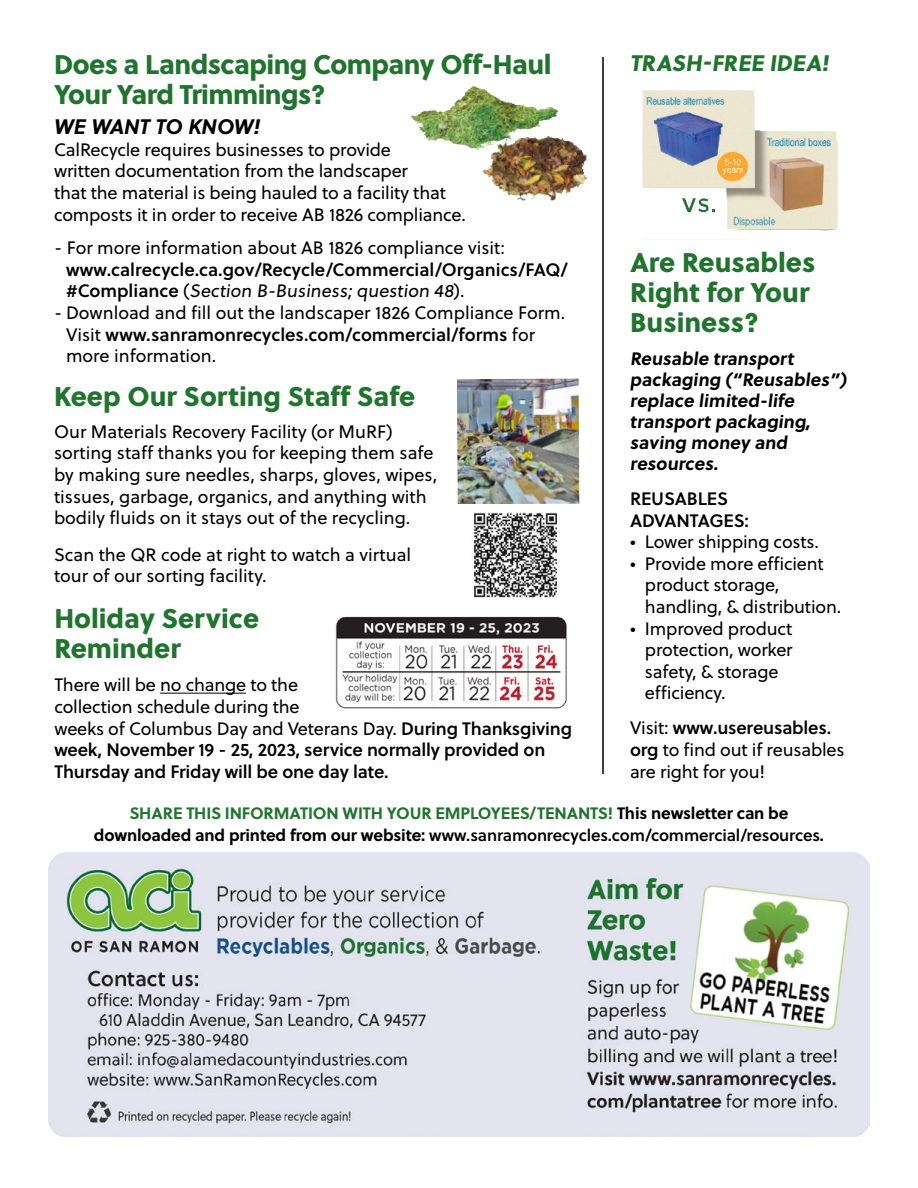
<style>
.page{position:relative;width:918px;height:1188px;background:#fff}
.page>*{position:absolute;margin:0;border:0;box-sizing:border-box;transform-origin:0 0}
.small_header_description{font:27px/30px "Soleil Xb";color:#20742e}
.subhead_1{font:27px "Soleil Xb";letter-spacing:-.02em;color:#20742e}
.headline_2{font:27px "Soleil Xb";color:#20742e}
.small_header_description-2{font:22.5px "Soleil Xb";color:#20742e}
.subhead_1-2{font:italic 700 21px "Soleil";color:#000}
.text_bullet_list{font:18px/21.6px "Soleil";color:#000}
.text{font:18px/21.6px "Soleil";letter-spacing:-.01em;color:#000}
.text-2{font:18px/21.6px "Soleil Sb";letter-spacing:-.01em;color:#000}
.subhead_1-3{font:700 18px/21px "Soleil";color:#000}
.text_bullet_list-2{font:18px "Soleil Sb";color:#000}
.t1{font:16.5px "Soleil Sb";letter-spacing:-.01em;color:#000}
.t2{font:700 16.5px "Soleil";letter-spacing:-.01em;color:#20742e}
.s1{font-family:"Soleil Sb"}
.s2{font-family:"Soleil"}
.s3{color:#000}
.s4{font-family:"Soleil";font-weight:700}
</style>
<div class="page">
<hr style="left:160px;top:693px;width:86px;height:1px;background:#000">
<img style="left:410px;top:86px;width:96px;height:79px">
<img style="left:457px;top:379px;width:122px;height:125px">
<img style="left:474px;top:513px;width:84px;height:85px">
<img style="left:335px;top:616px;width:232px;height:93px">
<img style="left:642px;top:90px;width:195px;height:141px">
<hr style="left:602px;top:57px;width:2px;height:717px;background:#000">
<img style="left:48px;top:852px;width:822px;height:285px">
<h4 class="subhead_1" style="left:54px;top:43px;width:499px">Does a Landscaping Company Off-Haul</h4>
<h4 class="subhead_1" style="left:54px;top:73px;width:273px">Your Yard Trimmings?</h4>
<h4 class="subhead_1-2" style="left:54px;top:111px;width:208px">WE WANT TO KNOW!</h4>
<p class="text" style="left:54px;top:138px;width:339px">CalRecycle requires businesses to provide</p>
<p class="text" style="left:54px;top:160px;width:356px">written documentation from the landscaper</p>
<p class="text" style="left:54px;top:181px;width:393px">that the material is being hauled to a facility that</p>
<p class="text" style="left:54px;top:203px;width:413px">composts it in order to receive AB 1826 compliance.</p>
<p class="text_bullet_list" style="left:54px;top:237px;width:452px">- For more information about AB 1826 compliance visit:</p>
<p class="text_bullet_list-2" style="left:66px;top:256px;width:503px">www.calrecycle.ca.gov/Recycle/Commercial/Organics/FAQ/</p>
<p class="text_bullet_list" style="left:66px;top:280px;width:400px"><span class="s1">#Co m p l i a n ce</span> (Section B-Business; question 48) .</p>
<p class="text_bullet_list" style="left:66px;top:301px;width:501px;text-indent:-12px">- Download and fill out the landscaper 1826 Compliance Form.<br>Visit <span class="s1">www.sanramonrecycles.com/commercial/forms</span> for more information.</p>
<p class="small_header_description" style="left:54px;top:380px;width:363px">Keep Our Sorting Staff Safe</p>
<p class="text_bullet_list" style="left:54px;top:420px;width:340px">Our Materials Recovery Facility (or MuRF)</p>
<p class="text_bullet_list" style="left:54px;top:442px;width:381px">sorting staff thanks you for keeping them safe</p>
<p class="text_bullet_list" style="left:54px;top:463px;width:385px">by making sure needles, sharps, gloves, wipes,</p>
<p class="text_bullet_list" style="left:54px;top:485px;width:374px">tissues, garbage, organics, and anything with bodily fluids on it stays out of the recycling.</p>
<p class="text_bullet_list" style="left:54px;top:543px;width:359px">Scan the QR code at right to watch a virtual</p>
<p class="text_bullet_list" style="left:54px;top:565px;width:214px">tour of our sorting facility.</p>
<h3 class="headline_2" style="left:54px;top:597px;width:206px">Holiday Service</h3>
<h3 class="headline_2" style="left:54px;top:627px;width:128px">Reminder</h3>
<p class="text" style="left:54px;top:674px;width:245px">There will be no change to the</p>
<p class="text" style="left:54px;top:695px;width:247px">collection schedule during the</p>
<p class="text-2" style="left:54px;top:717px;width:519px"><span class="s2">weeks of Columbus Day and Veterans Day.</span> During Thanksgiving week, November 19 - 25, 2023, service normally provided on<br>Thursday and Friday will be one day late.</p>
<h2 class="small_header_description-2" style="left:630px;top:45px;width:205px">TRASH-FREE IDEA!</h2>
<h2 class="small_header_description" style="left:630px;top:246px;width:187px">Are Reusables<br>Right for Your<br>Business?</h2>
<h4 class="subhead_1-3" style="left:630px;top:347px;width:169px">Reusable transport</h4>
<h4 class="subhead_1-3" style="left:630px;top:368px;width:221px">packaging (“Reusables”) replace limited-life</h4>
<h4 class="subhead_1-3" style="left:630px;top:410px;width:185px">transport packaging,</h4>
<h4 class="subhead_1-3" style="left:630px;top:431px;width:162px">saving money and</h4>
<h4 class="subhead_1-3" style="left:630px;top:452px;width:93px">resources.</h4>
<p class="text-2" style="left:630px;top:487px;width:99px">REUSABLES</p>
<p class="text-2" style="left:630px;top:509px;width:121px">ADVANTAGES:</p>
<p class="text" style="left:630px;top:531px;width:190px">• Lower shipping costs.</p>
<p class="text" style="left:645px;top:552px;width:180px;text-indent:-15px">• Provide more efficient product storage,</p>
<p class="text" style="left:645px;top:595px;width:198px">handling, &amp; distribution.</p>
<p class="text" style="left:630px;top:617px;width:164px">• Improved product</p>
<p class="text" style="left:645px;top:639px;width:149px">protection, worker</p>
<p class="text" style="left:645px;top:660px;width:135px">safety, &amp; storage</p>
<p class="text" style="left:645px;top:682px;width:82px">efficiency.</p>
<p class="text" style="left:630px;top:717px;width:216px">Visit: <span class="s1">www.usereusables. org</span> to find out if reusables are right for you!</p>
<p class="t2" style="left:130px;top:800px;width:660px">SHARE THIS INFORMATION WITH YOUR EMPLOYEES/TENANTS! <span class="s3">This newsletter can be</span></p>
<p class="t1" style="left:94px;top:822px;width:732px"><span class="s4">downloaded and printed from our website:</span> www.sanramonrecycles.com/commercial/resources<span class="s4">.</span></p>
</div>
